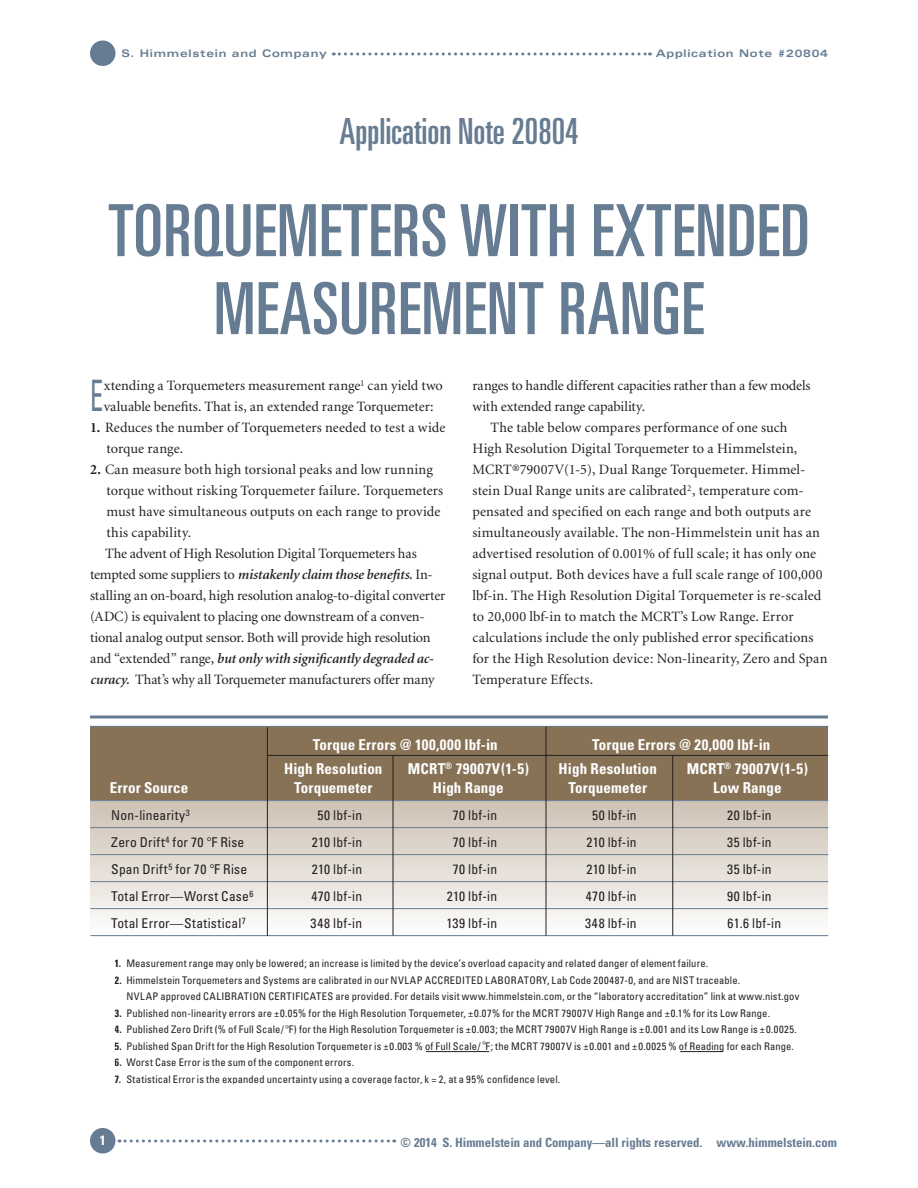
<style>
.page{position:relative;width:918px;height:1188px;background:#fff}
.page>*{position:absolute;margin:0;border:0;box-sizing:border-box;transform-origin:0 0}
.t1{font:ultra-condensed 72px/78px "Univers";letter-spacing:.01em;color:#667c92;text-align:center}
.t2{font:condensed 43.35px "Univers";color:#667c92;scale:.6 1}
.t3{font:ultra-condensed 36px "Univers";color:#667c92}
.t4{font:700 condensed 15px "Univers";letter-spacing:.015em;color:#fff}
.t5{font:700 condensed 15px "Univers";letter-spacing:.035em;color:#fff}
.t6{font:14.25px/21px "Minion";color:#231f20}
.t7{font:italic 600 14.25px "Minion";letter-spacing:-.005em;color:#231f20}
.t8{font:14.25px "Minion";letter-spacing:.02em;color:#231f20}
.t9{font:condensed 13.5px "Univers";letter-spacing:.02em;color:#231f20}
.t10{font:700 condensed 13.5px "Univers";color:#fff}
.t11{font:700 condensed 12.75px "Univers";color:#667c92}
.t12{font:condensed 10.5px/16.5px "Univers";letter-spacing:.015em;color:#231f20}
.t13{font:700 expanded 10.5px "Univers";letter-spacing:.07em;color:#667c92}
.s1{font-weight:700}
.s2{font-weight:400;font-style:normal}
.s3{font-weight:600;font-style:italic}
</style>
<div class="page">
<div style="left:90px;top:40px;width:26px;height:26px;background:#667c92;border-radius:50%"></div>
<svg style="left:333px;top:52px;width:318px;height:4px"></svg>
<hr style="left:90px;top:716px;width:738px;height:2px;background:#667c92">
<div style="left:90px;top:726px;width:738px;height:74px;background:#887256"></div>
<div style="left:90px;top:800px;width:738px;height:136px;background:linear-gradient(to bottom,#ccc0b2,#fcfcfb)"></div>
<hr style="left:90px;top:800px;width:738px;height:1px;background:#667c92">
<hr style="left:90px;top:726px;width:738px;height:1px;background:#667c92">
<hr style="left:267px;top:755px;width:561px;height:1px;background:#231f20">
<hr style="left:90px;top:827px;width:738px;height:1px;background:#667c92">
<hr style="left:90px;top:854px;width:738px;height:1px;background:#667c92">
<hr style="left:90px;top:881px;width:738px;height:1px;background:#667c92">
<hr style="left:90px;top:908px;width:738px;height:1px;background:#667c92">
<hr style="left:90px;top:935px;width:738px;height:1px;background:#667c92">
<hr style="left:267px;top:727px;width:1px;height:209px;background:#231f20">
<hr style="left:546px;top:727px;width:1px;height:209px;background:#231f20">
<hr style="left:672px;top:755px;width:1px;height:181px;background:#231f20">
<hr style="left:393px;top:755px;width:1px;height:181px;background:#231f20">
<hr style="left:426px;top:1051px;width:63px;height:1px;background:#231f20">
<hr style="left:680px;top:1051px;width:43px;height:1px;background:#231f20">
<svg style="left:119px;top:1140px;width:276px;height:3px"></svg>
<div style="left:90px;top:1128px;width:26px;height:26px;background:#667c92;border-radius:50%"></div>
<svg style="left:207px;top:837px;width:4px;height:4px"></svg>
<svg style="left:210px;top:864px;width:4px;height:4px"></svg>
<p class="t13" style="left:122px;top:48px;width:207px">S. Himmelstein and Company</p>
<p class="t13" style="left:656px;top:48px;width:174px">Application Note #20804</p>
<h3 class="t3" style="left:339px;top:110px;width:241px">Application Note 20804</h3>
<h1 class="t1" style="left:108px;top:191px;width:703px">TORQUEMETERS WITH EXTENDED<br>MEASUREMENT RANGE</h1>
<h2 class="t2" style="left:90px;top:368px;width:23px">E</h2>
<p class="t6" style="left:104px;top:375px;width:341px">xtending a Torquemeters measurement range<sup>1</sup> can yield two valuable benefits. That is, an extended range Torquemeter:</p>
<p class="t6" style="left:106px;top:418px;width:340px;text-indent:-16px"><span class="s1">1.</span> Reduces the number of Torquemeters needed to test a wide torque range.</p>
<p class="t6" style="left:90px;top:460px;width:344px"><span class="s1">2.</span> Can measure both high torsional peaks and low running</p>
<p class="t6" style="left:106px;top:481px;width:338px">torque without risking Torquemeter failure. Torquemeters</p>
<p class="t6" style="left:106px;top:502px;width:336px">must have simultaneous outputs on each range to provide</p>
<p class="t8" style="left:106px;top:525px;width:86px">this capability.</p>
<p class="t6" style="left:105px;top:544px;width:313px">The advent of High Resolution Digital Torquemeters has</p>
<p class="t7" style="left:90px;top:567px;width:344px"><span class="s2">tempted some suppliers to</span> mistakenly claim those benefits. <span class="s2">In-</span></p>
<p class="t6" style="left:90px;top:586px;width:357px">stalling an on-board, high resolution analog-to-digital converter</p>
<p class="t6" style="left:90px;top:607px;width:336px">(ADC) is equivalent to placing one downstream of a conven-</p>
<p class="t6" style="left:90px;top:628px;width:342px">tional analog output sensor. Both will provide high resolution</p>
<p class="t7" style="left:90px;top:651px;width:345px"><span class="s2">and “extended” range,</span> but only with significantly degraded ac-</p>
<p class="t6" style="left:90px;top:670px;width:346px"><span class="s3">curacy.</span> That’s why all Torquemeter manufacturers offer many</p>
<p class="t6" style="left:473px;top:376px;width:340px">ranges to handle different capacities rather than a few models</p>
<p class="t6" style="left:473px;top:397px;width:174px">with extended range capability.</p>
<p class="t6" style="left:491px;top:418px;width:299px">The table below compares performance of one such</p>
<p class="t6" style="left:473px;top:439px;width:326px">High Resolution Digital Torquemeter to a Himmelstein,</p>
<p class="t6" style="left:473px;top:460px;width:334px">MCRT®79007V(1-5), Dual Range Torquemeter. Himmel-</p>
<p class="t6" style="left:473px;top:481px;width:333px">stein Dual Range units are calibrated<sup>2</sup>, temperature com-</p>
<p class="t6" style="left:472px;top:502px;width:340px">pensated and specified on each range and both outputs are</p>
<p class="t6" style="left:472px;top:523px;width:349px">simultaneously available. The non-Himmelstein unit has an</p>
<p class="t6" style="left:472px;top:544px;width:345px">advertised resolution of 0.001% of full scale; it has only one</p>
<p class="t6" style="left:472px;top:565px;width:352px">signal output. Both devices have a full scale range of 100,000</p>
<p class="t6" style="left:472px;top:586px;width:350px">lbf-in. The High Resolution Digital Torquemeter is re-scaled</p>
<p class="t6" style="left:472px;top:607px;width:323px">to 20,000 lbf-in to match the MCRT’s Low Range. Error</p>
<p class="t6" style="left:472px;top:628px;width:342px">calculations include the only published error specifications</p>
<p class="t6" style="left:472px;top:649px;width:357px">for the High Resolution device: Non-linearity, Zero and Span</p>
<p class="t6" style="left:472px;top:670px;width:122px">Temperature Effects.</p>
<p class="t4" style="left:313px;top:735px;width:187px">Torque Errors @ 100,000 lbf-in</p>
<p class="t4" style="left:592px;top:735px;width:180px">Torque Errors @ 20,000 lbf-in</p>
<p class="t4" style="left:284px;top:759px;width:100px">High Resolution</p>
<p class="t5" style="left:408px;top:759px;width:123px">MCRT<sup>®</sup> 79007V(1-5)</p>
<p class="t4" style="left:559px;top:759px;width:100px">High Resolution</p>
<p class="t5" style="left:687px;top:759px;width:123px">MCRT<sup>®</sup> 79007V(1-5)</p>
<p class="t4" style="left:110px;top:779px;width:80px">Error Source</p>
<p class="t4" style="left:294px;top:779px;width:80px">Torquemeter</p>
<p class="t4" style="left:433px;top:779px;width:72px">High Range</p>
<p class="t4" style="left:569px;top:779px;width:80px">Torquemeter</p>
<p class="t4" style="left:713px;top:779px;width:70px">Low Range</p>
<p class="t9" style="left:111px;top:807px;width:80px">Non-linearity<sup>3</sup></p>
<p class="t9" style="left:318px;top:807px;width:46px">50 lbf-in</p>
<p class="t9" style="left:453px;top:807px;width:46px">70 lbf-in</p>
<p class="t9" style="left:592px;top:807px;width:46px">50 lbf-in</p>
<p class="t9" style="left:727px;top:807px;width:46px">20 lbf-in</p>
<p class="t9" style="left:111px;top:834px;width:135px">Zero Drift<sup>4</sup> for 70 F Rise</p>
<p class="t9" style="left:312px;top:834px;width:52px">210 lbf-in</p>
<p class="t9" style="left:453px;top:834px;width:46px">70 lbf-in</p>
<p class="t9" style="left:586px;top:834px;width:52px">210 lbf-in</p>
<p class="t9" style="left:727px;top:834px;width:46px">35 lbf-in</p>
<p class="t9" style="left:111px;top:861px;width:137px">Span Drift<sup>5</sup> for 70 F Rise</p>
<p class="t9" style="left:312px;top:861px;width:52px">210 lbf-in</p>
<p class="t9" style="left:453px;top:861px;width:46px">70 lbf-in</p>
<p class="t9" style="left:586px;top:861px;width:52px">210 lbf-in</p>
<p class="t9" style="left:727px;top:861px;width:46px">35 lbf-in</p>
<p class="t9" style="left:111px;top:888px;width:144px">Total Error—Worst Case<sup>6</sup></p>
<p class="t9" style="left:311px;top:888px;width:52px">470 lbf-in</p>
<p class="t9" style="left:447px;top:888px;width:52px">210 lbf-in</p>
<p class="t9" style="left:586px;top:888px;width:52px">470 lbf-in</p>
<p class="t9" style="left:727px;top:888px;width:46px">90 lbf-in</p>
<p class="t9" style="left:111px;top:915px;width:136px">Total Error—Statistical<sup>7</sup></p>
<p class="t9" style="left:311px;top:915px;width:53px">348 lbf-in</p>
<p class="t9" style="left:447px;top:915px;width:52px">139 lbf-in</p>
<p class="t9" style="left:585px;top:915px;width:53px">348 lbf-in</p>
<p class="t9" style="left:728px;top:915px;width:55px">61.6 lbf-in</p>
<p class="t12" style="left:114px;top:955px;width:595px"><span class="s1">1.</span> Measurement range may only be lowered; an increase is limited by the device’s overload capacity and related danger of element failure.</p>
<p class="t12" style="left:126px;top:972px;width:675px;text-indent:-12px"><span class="s1">2.</span> Himmelstein Torquemeters and Systems are calibrated in our NVLAP ACCREDITED LABORATORY, Lab Code 200487-0, and are NIST traceable.<br>NVLAP approved CALIBRATION CERTIFICATES are provided. For details visit www.himmelstein.com, or the “laboratory accreditation” link at www.nist.gov</p>
<p class="t12" style="left:114px;top:1005px;width:657px"><span class="s1">3.</span> Published non-linearity errors are ±0.05% for the High Resolution Torquemeter, ±0.07% for the MCRT 79007V High Range and ±0.1% for its Low Range.</p>
<p class="t12" style="left:114px;top:1021px;width:684px"><span class="s1">4.</span> Published Zero Drift (% of Full Scale/ F) for the High Resolution Torquemeter is ±0.003; the MCRT 79007V High Range is ±0.001 and its Low Range is ±0.0025.</p>
<p class="t12" style="left:114px;top:1038px;width:681px"><span class="s1">5.</span> Published Span Drift for the High Resolution Torquemeter is ±0.003 % of Full Scale/ F; the MCRT 79007V is ±0.001 and ±0.0025 % of Reading for each Range.</p>
<p class="t12" style="left:114px;top:1054px;width:241px"><span class="s1">6.</span> Worst Case Error is the sum of the component errors.</p>
<p class="t12" style="left:114px;top:1071px;width:447px"><span class="s1">7.</span> Statistical Error is the expanded uncertainty using a coverage factor, k = 2, at a 95% confidence level.</p>
<p class="t10" style="left:100px;top:1132px;width:7px">1</p>
<p class="t11" style="left:401px;top:1135px;width:438px">© 2014 S. Himmelstein and Company—all rights reserved. www.himmelstein.com</p>
</div>
